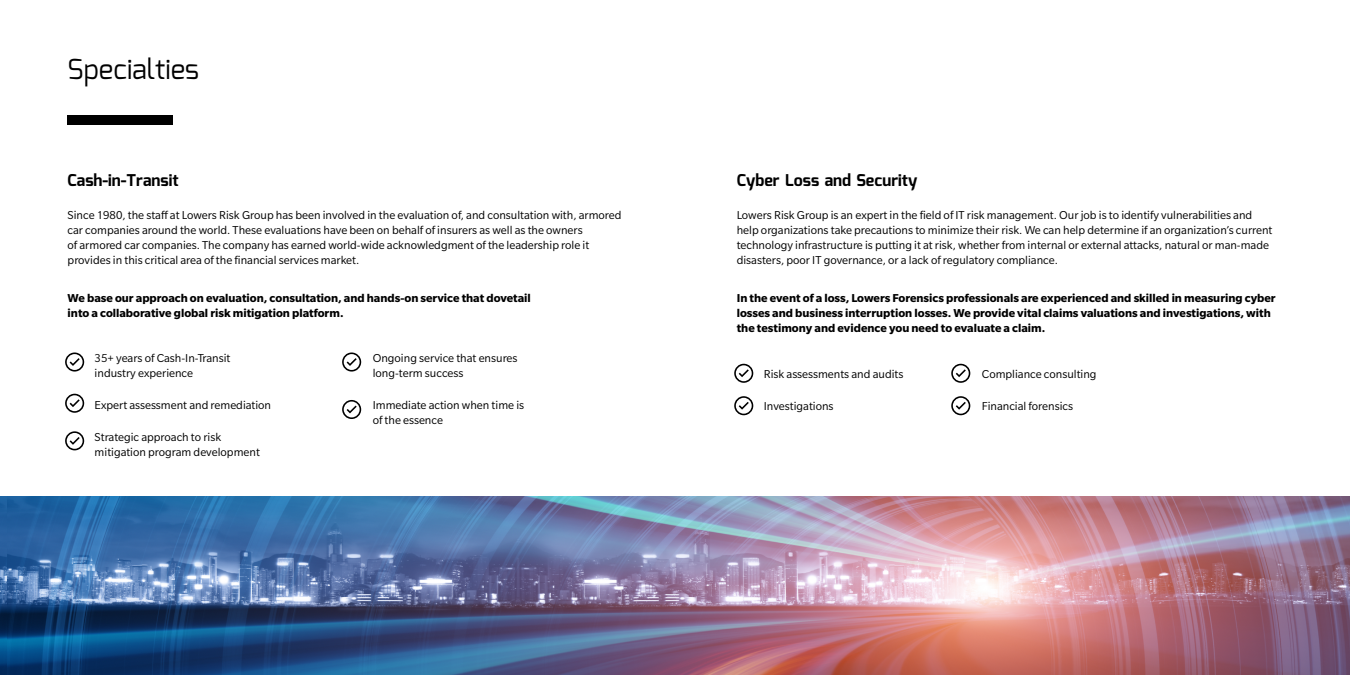
<style>
.page{position:relative;width:1350px;height:675px;background:#fff}
.page>*{position:absolute;margin:0;border:0;box-sizing:border-box;transform-origin:0 0}
.t1{font:27.5px "Mina";color:#000}
.t2{font:700 16.25px "Mina";color:#000}
.t3{font:12.5px/15px "Slate Pro";color:#000}
.t4{font:700 12.5px/15px "Slate Std";color:#000}
</style>
<div class="page">
<div style="left:68px;top:116px;width:105px;height:9px;background:#000"></div>
<svg style="left:65px;top:352px;width:19px;height:20px"></svg>
<svg style="left:65px;top:394px;width:19px;height:19px"></svg>
<svg style="left:65px;top:431px;width:19px;height:19px"></svg>
<svg style="left:342px;top:352px;width:19px;height:20px"></svg>
<svg style="left:342px;top:400px;width:19px;height:19px"></svg>
<svg style="left:734px;top:364px;width:19px;height:19px"></svg>
<svg style="left:734px;top:396px;width:19px;height:19px"></svg>
<svg style="left:951px;top:364px;width:19px;height:19px"></svg>
<svg style="left:951px;top:396px;width:19px;height:19px"></svg>
<img style="left:8px;top:497px;width:1342px;height:178px">
<h1 class="t1" style="left:68px;top:52px;width:133px">Specialties</h1>
<h2 class="t2" style="left:68px;top:171px;width:112px">Cash-in-Transit</h2>
<p class="t3" style="left:68px;top:207px;width:555px">Since 1980, the staff at Lowers Risk Group has been involved in the evaluation of, and consultation with, armored car companies around the world. These evaluations have been on behalf of insurers as well as the owners<br>of armored car companies. The company has earned world-wide acknowledgment of the leadership role it provides in this critical area of the financial services market.</p>
<p class="t4" style="left:68px;top:290px;width:465px">We base our approach on evaluation, consultation, and hands-on service that dovetail into a collaborative global risk mitigation platform.</p>
<p class="t3" style="left:373px;top:350px;width:146px">Ongoing service that ensures long-term success</p>
<p class="t3" style="left:373px;top:397px;width:153px">Immediate action when time is of the essence</p>
<p class="t3" style="left:95px;top:350px;width:137px">35+ years of Cash-In-Transit industry experience</p>
<p class="t3" style="left:95px;top:397px;width:178px">Expert assessment and remediation</p>
<p class="t3" style="left:95px;top:429px;width:167px">Strategic approach to risk mitigation program development</p>
<h2 class="t2" style="left:737px;top:171px;width:182px">Cyber Loss and Security</h2>
<p class="t3" style="left:737px;top:207px;width:537px">Lowers Risk Group is an expert in the field of IT risk management. Our job is to identify vulnerabilities and help organizations take precautions to minimize their risk. We can help determine if an organization’s current technology infrastructure is putting it at risk, whether from internal or external attacks, natural or man-made disasters, poor IT governance, or a lack of regulatory compliance.</p>
<p class="t4" style="left:737px;top:290px;width:541px">In the event of a loss, Lowers Forensics professionals are experienced and skilled in measuring cyber losses and business interruption losses. We provide vital claims valuations and investigations, with the testimony and evidence you need to evaluate a claim.</p>
<p class="t3" style="left:982px;top:367px;width:116px">Compliance consulting</p>
<p class="t3" style="left:982px;top:399px;width:93px">Financial forensics</p>
<p class="t3" style="left:764px;top:367px;width:141px">Risk assessments and audits</p>
<p class="t3" style="left:764px;top:399px;width:71px">Investigations</p>
</div>
